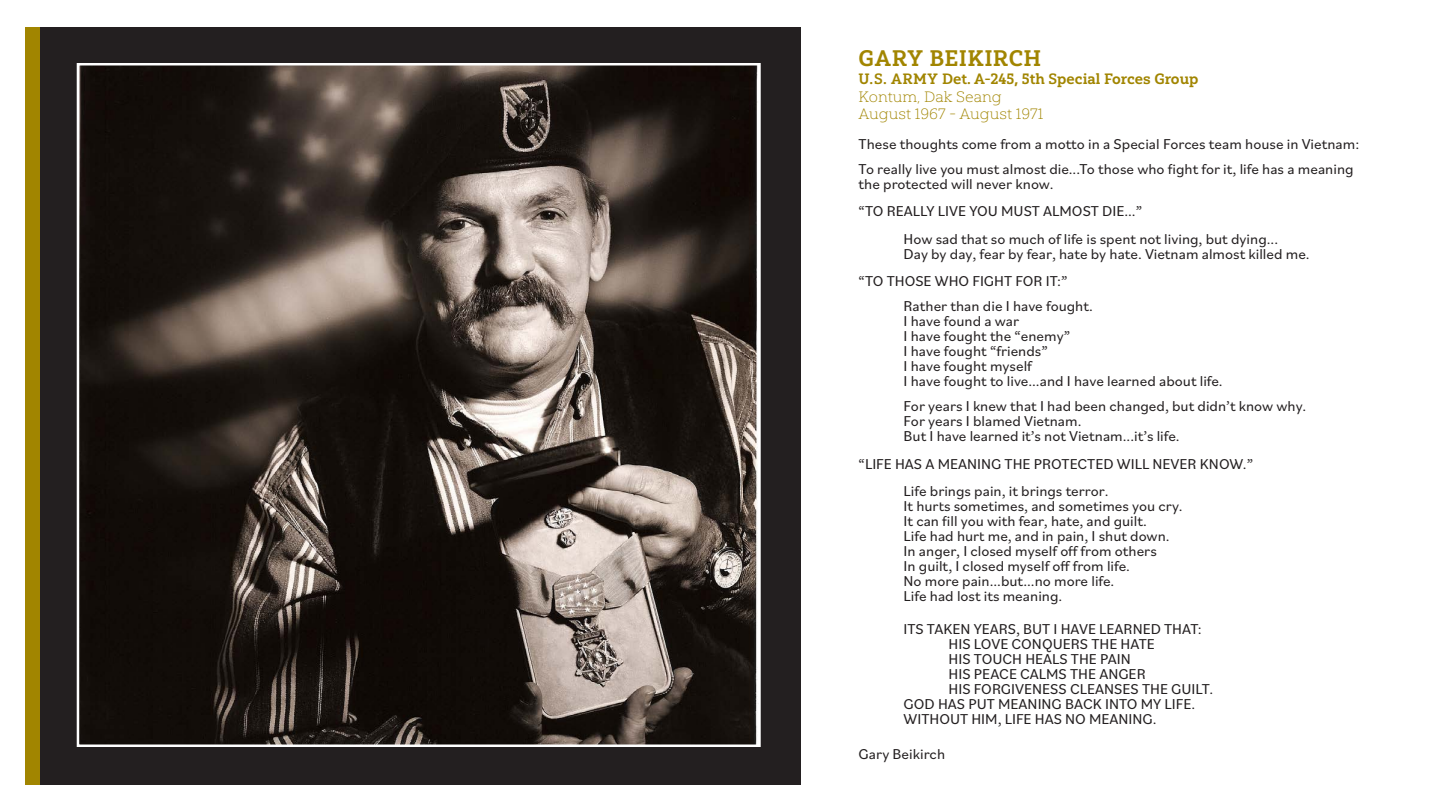
<style>
.page{position:relative;width:1440px;height:810px;background:#fff}
.page>*{position:absolute;margin:0;border:0;box-sizing:border-box;transform-origin:0 0}
.t1{font:22.5px "Yorkten Slab Nor Bol";letter-spacing:.015em;color:#a18500}
.t2{font:15px/15px "Bilo";color:#231f20}
.t3{font:15px "Yorkten Slab Nor Bol";color:#a18500}
.t4{font:15px "Yorkten Slab Ext Thi";color:#a18500}
</style>
<div class="page">
<div style="left:37px;top:27px;width:764px;height:758px;background:#231f20"></div>
<img style="left:80px;top:66px;width:678px;height:678px">
<div style="left:25px;top:27px;width:15px;height:758px;background:#a18500"></div>
<p class="t1" style="left:859px;top:44px;width:184px">GARY BEIKIRCH</p>
<p class="t3" style="left:859px;top:70px;width:341px">U.S. ARMY Det. A-245, 5th Special Forces Group</p>
<p class="t4" style="left:859px;top:88px;width:145px">Kontum, Dak Seang</p>
<p class="t4" style="left:859px;top:105px;width:186px">August 1967 - August 1971</p>
<p class="t2" style="left:859px;top:135px;width:502px">These thoughts come from a motto in a Special Forces team house in Vietnam:</p>
<p class="t2" style="left:859px;top:160px;width:497px">To really live you must almost die...To those who fight for it, life has a meaning the protected will never know.</p>
<p class="t2" style="left:859px;top:203px;width:285px">“TO REALLY LIVE YOU MUST ALMOST DIE...”</p>
<p class="t2" style="left:904px;top:230px;width:376px">How sad that so much of life is spent not living, but dying...</p>
<p class="t2" style="left:904px;top:245px;width:407px">Day by day, fear by fear, hate by hate. Vietnam almost killed me.</p>
<p class="t2" style="left:859px;top:273px;width:210px">“TO THOSE WHO FIGHT FOR IT:”</p>
<p class="t2" style="left:904px;top:298px;width:191px">Rather than die I have fought.</p>
<p class="t2" style="left:904px;top:313px;width:117px">I have found a war</p>
<p class="t2" style="left:904px;top:328px;width:168px">I have fought the “enemy”</p>
<p class="t2" style="left:904px;top:343px;width:146px">I have fought “friends”</p>
<p class="t2" style="left:904px;top:358px;width:130px">I have fought myself</p>
<p class="t2" style="left:904px;top:373px;width:321px">I have fought to live...and I have learned about life.</p>
<p class="t2" style="left:904px;top:398px;width:404px">For years I knew that I had been changed, but didn’t know why.</p>
<p class="t2" style="left:904px;top:413px;width:179px">For years I blamed Vietnam.</p>
<p class="t2" style="left:904px;top:428px;width:278px">But I have learned it’s not Vietnam...it’s life.</p>
<p class="t2" style="left:859px;top:455px;width:396px">“LIFE HAS A MEANING THE PROTECTED WILL NEVER KNOW.”</p>
<p class="t2" style="left:904px;top:483px;width:206px">Life brings pain, it brings terror.</p>
<p class="t2" style="left:904px;top:498px;width:281px">It hurts sometimes, and sometimes you cry.</p>
<p class="t2" style="left:904px;top:513px;width:245px">It can fill you with fear, hate, and guilt.</p>
<p class="t2" style="left:904px;top:528px;width:268px">Life had hurt me, and in pain, I shut down.</p>
<p class="t2" style="left:904px;top:543px;width:255px">In anger, I closed myself off from others</p>
<p class="t2" style="left:904px;top:558px;width:228px">In guilt, I closed myself off from life.</p>
<p class="t2" style="left:904px;top:573px;width:212px">No more pain...but...no more life.</p>
<p class="t2" style="left:904px;top:588px;width:160px">Life had lost its meaning.</p>
<p class="t2" style="left:904px;top:620px;width:300px">ITS TAKEN YEARS, BUT I HAVE LEARNED THAT:</p>
<p class="t2" style="left:949px;top:635px;width:208px">HIS LOVE CONQUERS THE HATE</p>
<p class="t2" style="left:949px;top:650px;width:184px">HIS TOUCH HEALS THE PAIN</p>
<p class="t2" style="left:949px;top:665px;width:199px">HIS PEACE CALMS THE ANGER</p>
<p class="t2" style="left:949px;top:680px;width:266px">HIS FORGIVENESS CLEANSES THE GUILT.</p>
<p class="t2" style="left:904px;top:695px;width:293px">GOD HAS PUT MEANING BACK INTO MY LIFE.</p>
<p class="t2" style="left:904px;top:710px;width:255px">WITHOUT HIM, LIFE HAS NO MEANING.</p>
<p class="t2" style="left:859px;top:745px;width:88px">Gary Beikirch</p>
</div>
